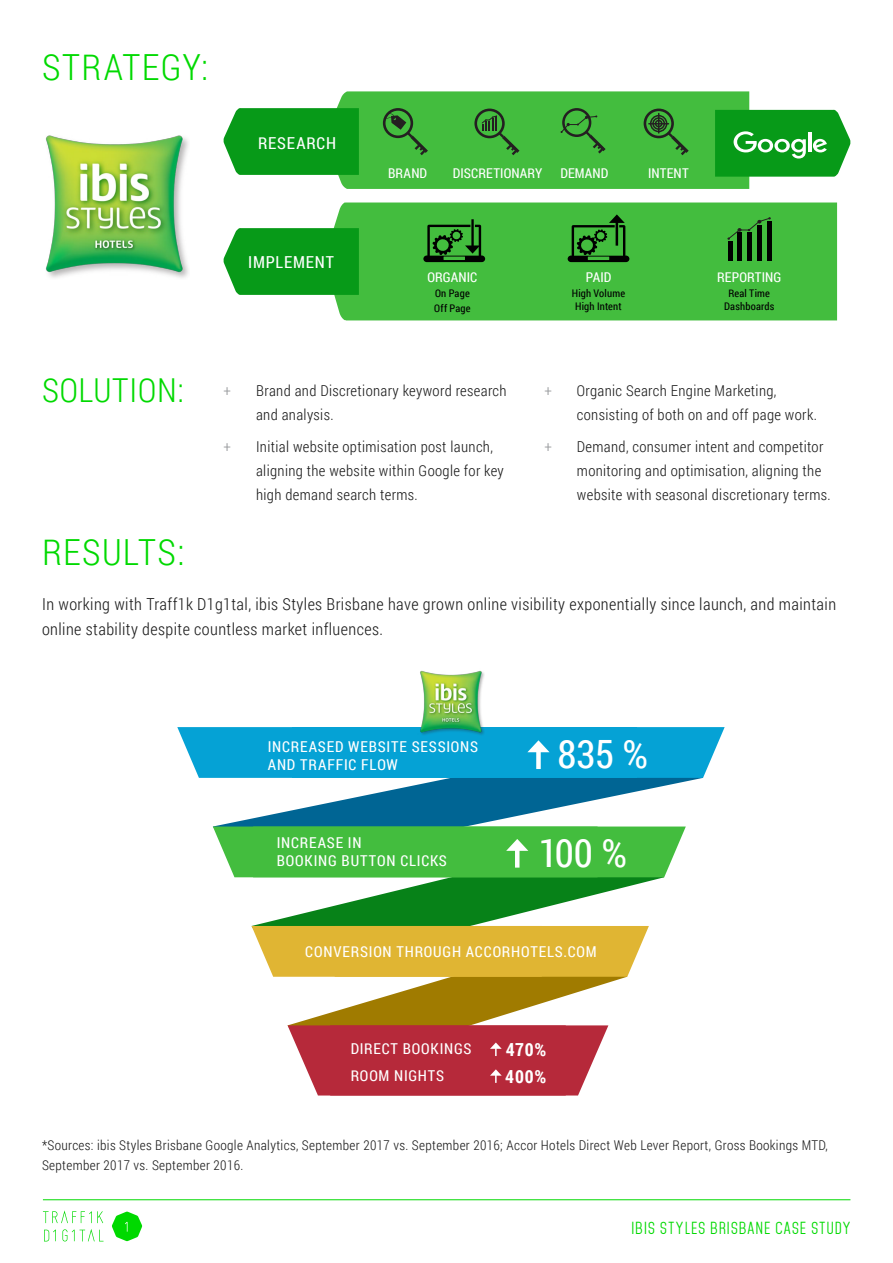
<style>
.page{position:relative;width:893px;height:1263px;background:#fff}
.page>*{position:absolute;margin:0;border:0;box-sizing:border-box;transform-origin:0 0}
.t1{font:39px "Roboto Condensed";letter-spacing:-.01em;color:#fff}
.t2{font:300 36px "Roboto Condensed";letter-spacing:.035em;color:#00d900}
.t3{font:300 33px "Roboto Condensed";letter-spacing:.025em;color:#00d900}
.t4{font:700 18px/27px "Roboto Condensed";letter-spacing:.045em;color:#fff}
.t5{font:300 16.5px/25.5px "Roboto Condensed";letter-spacing:.025em;color:#1a1a1a}
.t6{font:16.5px "Roboto Condensed";letter-spacing:.045em;color:#fff}
.t7{font:300 15px/24px "Roboto Condensed";letter-spacing:.025em;color:#1a1a1a}
.t8{font:15px/18px "Roboto Condensed";letter-spacing:.055em;color:#fff}
.t9{font:15px "Mohave";letter-spacing:.085em;color:#00d900}
.t10{font:300 15px "Roboto Condensed";color:#939598}
.t11{font:300 13.5px/19.5px "Roboto Condensed";letter-spacing:.025em;color:#1a1a1a}
.t12{font:13.5px "Roboto Condensed";letter-spacing:.005em;color:#fff}
.t13{font:10.5px/12.6px "Roboto Condensed";letter-spacing:.015em;color:#000;text-align:center}
</style>
<div class="page">
<svg style="left:289px;top:977px;width:337px;height:49px;fill:#a07b00"></svg>
<svg style="left:252px;top:877px;width:412px;height:49px;fill:#0f8318"></svg>
<svg style="left:216px;top:778px;width:486px;height:48px;fill:#006594"></svg>
<hr style="left:43px;top:1199px;width:807px;height:1px;background:#00d900">
<svg style="left:43px;top:1210px;width:60px;height:13px"></svg>
<svg style="left:62px;top:1229px;width:42px;height:12px"></svg>
<svg style="left:44px;top:1229px;width:12px;height:12px"></svg>
<svg style="left:112px;top:1211px;width:30px;height:30px"></svg>
<div style="left:333px;top:202px;width:504px;height:118px;background:#43bd3e"></div>
<svg style="left:223px;top:228px;width:136px;height:67px;background:#159f25"></svg>
<svg style="left:568px;top:214px;width:61px;height:48px;background:#2d812a"></svg>
<hr style="left:471px;top:219px;width:3px;height:28px;background:#000">
<svg style="left:423px;top:225px;width:62px;height:37px;background:#287225"></svg>
<hr style="left:728px;top:242px;width:4px;height:19px;background:#000">
<hr style="left:738px;top:233px;width:4px;height:28px;background:#000">
<div style="left:747px;top:233px;width:5px;height:28px;background:#000"></div>
<hr style="left:757px;top:225px;width:4px;height:36px;background:#000">
<hr style="left:767px;top:221px;width:4px;height:40px;background:#000">
<svg style="left:727px;top:217px;width:44px;height:23px"></svg>
<svg style="left:223px;top:91px;width:628px;height:98px;background:#4cb84e"></svg>
<img style="left:46px;top:135px;width:143px;height:143px">
<div style="left:252px;top:926px;width:397px;height:51px;background:#e0b533"></div>
<img style="left:420px;top:670px;width:64px;height:57px">
<svg style="left:177px;top:727px;width:548px;height:51px;background:#11a6d5"></svg>
<svg style="left:213px;top:826px;width:473px;height:51px;background:#4dc049"></svg>
<svg style="left:288px;top:1025px;width:320px;height:70px;background:#bc3d4c"></svg>
<h2 class="t2" style="left:42px;top:43px;width:168px">STRATEGY:</h2>
<p class="t6" style="left:258px;top:131px;width:79px">RESEARCH</p>
<p class="t12" style="left:388px;top:164px;width:41px">BRAND</p>
<p class="t12" style="left:453px;top:164px;width:91px">DISCRETIONARY</p>
<p class="t12" style="left:560px;top:164px;width:50px">DEMAND</p>
<p class="t12" style="left:648px;top:164px;width:42px">INTENT</p>
<h3 class="t3" style="left:42px;top:368px;width:144px">SOLUTION:</h3>
<h2 class="t2" style="left:42px;top:527px;width:144px">RESULTS:</h2>
<p class="t6" style="left:248px;top:250px;width:87px">IMPLEMENT</p>
<p class="t12" style="left:427px;top:268px;width:51px">ORGANIC</p>
<p class="t13" style="left:434px;top:286px;width:38px;line-height:15px;text-align:left">On Page<br>Off Page</p>
<p class="t10" style="left:224px;top:380px;width:9px">+</p>
<p class="t10" style="left:224px;top:436px;width:9px">+</p>
<p class="t7" style="left:256px;top:378px;width:252px">Brand and Discretionary keyword research and analysis.</p>
<p class="t7" style="left:256px;top:434px;width:249px">Initial website optimisation post launch, aligning the website within Google for key high demand search terms.</p>
<p class="t12" style="left:586px;top:268px;width:27px">PAID</p>
<p class="t13" style="left:572px;top:287px;width:55px">High Volume<br>High Intent</p>
<p class="t12" style="left:717px;top:268px;width:66px">REPORTING</p>
<p class="t13" style="left:724px;top:287px;width:52px">Real Time<br>Dashboards</p>
<p class="t10" style="left:544px;top:380px;width:9px">+</p>
<p class="t10" style="left:544px;top:436px;width:9px">+</p>
<p class="t7" style="left:577px;top:378px;width:241px">Organic Search Engine Marketing, consisting of both on and off page work.</p>
<p class="t7" style="left:577px;top:434px;width:255px">Demand, consumer intent and competitor monitoring and optimisation, aligning the website with seasonal discretionary terms.</p>
<p class="t5" style="left:42px;top:591px;width:796px">In working with Traff1k D1g1tal, ibis Styles Brisbane have grown online visibility exponentially since launch, and maintain online stability despite countless market influences.</p>
<p class="t8" style="left:268px;top:737px;width:212px">INCREASED WEBSITE SESSIONS<br>AND TRAFFIC FLOW</p>
<p class="t8" style="left:277px;top:833px;width:172px">INCREASE IN<br>BOOKING BUTTON CLICKS</p>
<h1 class="t1" style="left:558px;top:727px;width:92px">835 %</h1>
<h1 class="t1" style="left:539px;top:826px;width:90px">100 %</h1>
<p class="t8" style="left:305px;top:942px;width:293px">CONVERSION THROUGH ACCORHOTELS.COM</p>
<p class="t8" style="left:351px;top:1035px;width:122px;line-height:27px">DIRECT BOOKINGS<br>ROOM NIGHTS</p>
<p class="t4" style="left:505px;top:1035px;width:43px">470%<br>400%</p>
<p class="t11" style="left:42px;top:1135px;width:787px">*Sources: ibis Styles Brisbane Google Analytics, September 2017 vs. September 2016; Accor Hotels Direct Web Lever Report, Gross Bookings MTD,<br>September 2017 vs. September 2016.</p>
<p class="t9" style="left:631px;top:1218px;width:220px">IBIS STYLES BRISBANE CASE STUDY</p>
</div>
